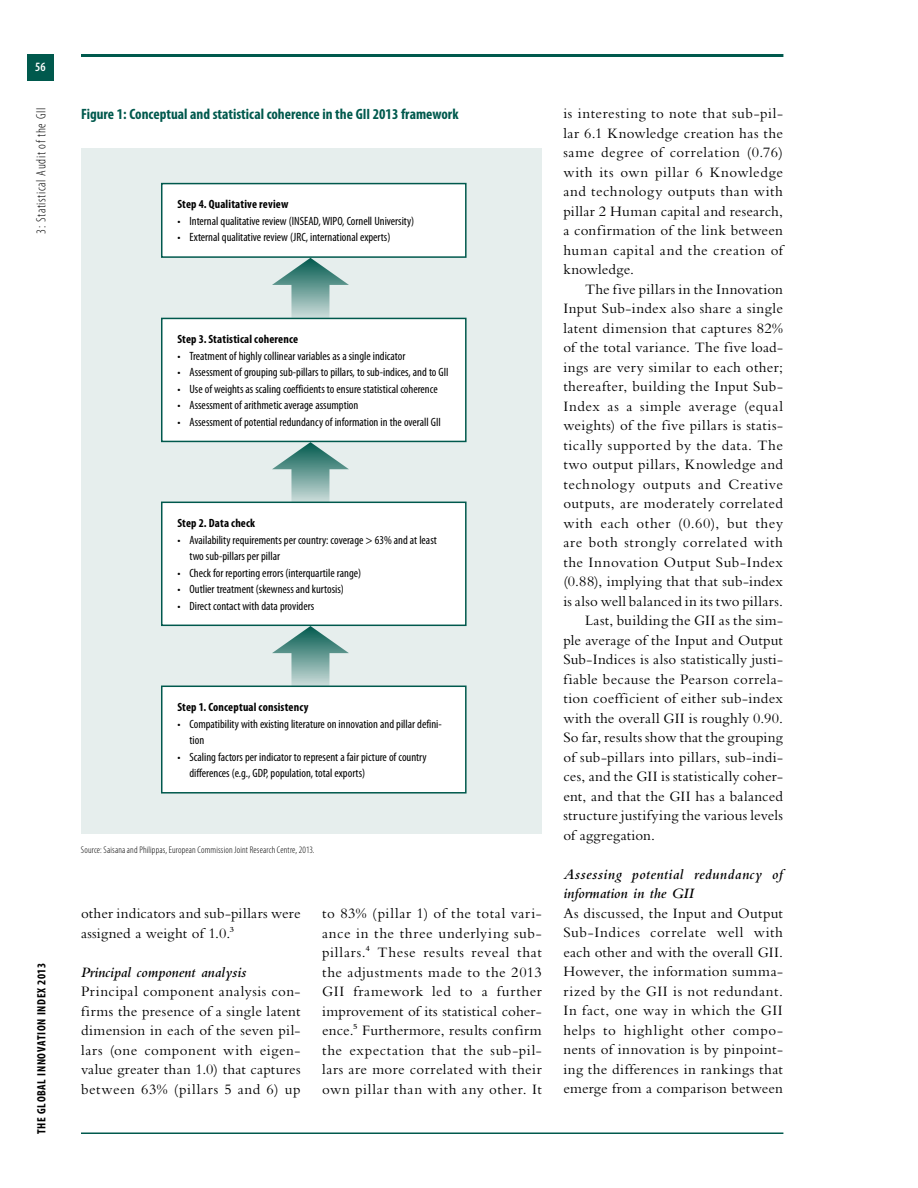
<style>
.page{position:relative;width:918px;height:1188px;background:#fff}
.page>*{position:absolute;margin:0;border:0;box-sizing:border-box;transform-origin:0 0}
.t1{font:15px/19.5px "Bembo Std";letter-spacing:.025em;color:#000;text-align:justify}
.t2{font:700 condensed 15px "Myriad Pro";color:#00594d}
.t3{font:italic 600 15px/19.5px "Bembo Std";letter-spacing:.035em;color:#000}
.t4{font:15px "Bembo Std";color:#000}
.t5{font:italic 600 15px "Bembo Std";color:#000}
.t6{font:300 condensed 13.5px "Myriad Pro";letter-spacing:.05em;color:#000}
.t7{font:600 condensed 12.75px "Myriad Pro";color:#fff}
.t8{font:condensed 12px/16.5px "Myriad Pro";color:#000}
.t9{font:700 condensed 12px "Myriad Pro";letter-spacing:.015em;color:#000}
.t10{font:700 condensed 12px "Myriad Pro";letter-spacing:.05em;color:#000}
.t11{font:300 condensed 9.75px "Myriad Pro";letter-spacing:.015em;color:#000}
</style>
<div class="page">
<hr style="left:81px;top:1132px;width:702px;height:2px;background:#00594d">
<div style="left:27px;top:54px;width:27px;height:27px;background:#00594d"></div>
<hr style="left:81px;top:54px;width:702px;height:3px;background:#00594d">
<div style="left:81px;top:148px;width:461px;height:686px;background:#e6eeed"></div>
<svg style="left:272px;top:626px;width:77px;height:60px"></svg>
<svg style="left:272px;top:442px;width:77px;height:60px"></svg>
<svg style="left:272px;top:258px;width:77px;height:60px"></svg>
<div style="left:162px;top:686px;width:304px;height:107px;background:#fff"></div>
<div style="left:161px;top:686px;width:306px;height:108px;border:2px solid #00594d"></div>
<div style="left:162px;top:502px;width:304px;height:123px;background:#fff"></div>
<div style="left:161px;top:502px;width:306px;height:124px;border:2px solid #00594d"></div>
<div style="left:162px;top:318px;width:304px;height:123px;background:#fff"></div>
<div style="left:161px;top:318px;width:306px;height:124px;border:2px solid #00594d"></div>
<div style="left:162px;top:184px;width:304px;height:73px;background:#fff"></div>
<div style="left:161px;top:183px;width:306px;height:75px;border:2px solid #00594d"></div>
<p class="t7" style="left:35px;top:60px;width:12px">56</p>
<p class="t6" style="left:34px;top:234px;width:127px;rotate:-90deg">3: Statistical Audit of the GII</p>
<p class="t10" style="left:35px;top:1134px;width:173px;rotate:-90deg">THE GLOBAL INNOVATION INDEX 2013</p>
<p class="t2" style="left:81px;top:106px;width:379px">Figure 1: Conceptual and statistical coherence in the GII 2013 framework</p>
<p class="t9" style="left:177px;top:198px;width:112px">Step 4. Qualitative review</p>
<p class="t8" style="left:177px;top:213px;width:238px">• Internal qualitative review (INSEAD, WIPO, Cornell University)</p>
<p class="t8" style="left:177px;top:229px;width:214px">• External qualitative review (JRC, international experts)</p>
<p class="t9" style="left:177px;top:333px;width:122px">Step 3. Statistical coherence</p>
<p class="t8" style="left:177px;top:348px;width:229px">• Treatment of highly collinear variables as a single indicator</p>
<p class="t8" style="left:177px;top:364px;width:273px">• Assessment of grouping sub-pillars to pillars, to sub-indices, and to GII</p>
<p class="t8" style="left:177px;top:381px;width:262px">• Use of weights as scaling coefficients to ensure statistical coherence</p>
<p class="t8" style="left:177px;top:397px;width:182px">• Assessment of arithmetic average assumption</p>
<p class="t8" style="left:177px;top:414px;width:265px">• Assessment of potential redundancy of information in the overall GII</p>
<p class="t9" style="left:177px;top:516px;width:79px">Step 2. Data check</p>
<p class="t8" style="left:189px;top:532px;width:249px;text-indent:-12px">• Availability requirements per country: coverage &gt; 63% and at least two sub-pillars per pillar</p>
<p class="t8" style="left:177px;top:565px;width:185px">• Check for reporting errors (interquartile range)</p>
<p class="t8" style="left:177px;top:581px;width:168px">• Outlier treatment (skewness and kurtosis)</p>
<p class="t8" style="left:177px;top:598px;width:138px">• Direct contact with data providers</p>
<p class="t9" style="left:177px;top:700px;width:132px">Step 1. Conceptual consistency</p>
<p class="t8" style="left:189px;top:716px;width:254px;text-indent:-12px">• Compatibility with existing literature on innovation and pillar defini&shy;tion</p>
<p class="t8" style="left:189px;top:749px;width:239px;text-indent:-12px">• Scaling factors per indicator to represent a fair picture of country differences (e.g., GDP, population, total exports)</p>
<p class="t11" style="left:81px;top:845px;width:235px">Source: Saisana and Philippas, European Commission Joint Research Centre, 2013.</p>
<p class="t1" style="left:81px;top:904px;width:221px">other indicators and sub-pillars were assigned a weight of 1.0.3</p>
<p class="t5" style="left:81px;top:964px;width:167px">Principal component analysis</p>
<p class="t1" style="left:81px;top:982px;width:221px">Principal component analysis con&shy;firms the presence of a single latent dimension in each of the seven pil&shy;lars (one component with eigen&shy;value greater than 1.0) that captures between 63% (pillars 5 and 6) up</p>
<p class="t1" style="left:322px;top:904px;width:221px">to 83% (pillar 1) of the total vari&shy;ance in the three underlying sub&shy;pillars.4 These results reveal that the adjustments made to the 2013<br>GII framework led to a further improvement of its statistical coher&shy;ence.5 Furthermore, results confirm the expectation that the sub-pil&shy;lars are more correlated with their own pillar than with any other. It</p>
<p class="t1" style="left:563px;top:103px;width:221px">is interesting to note that sub-pil&shy;lar 6.1 Knowledge creation has the same degree of correlation (0.76) with its own pillar 6 Knowledge and technology outputs than with pillar 2 Human capital and research, a confirmation of the link between human capital and the creation of knowledge.</p>
<p class="t1" style="left:585px;top:279px;width:199px">The five pillars in the Innovation</p>
<p class="t1" style="left:563px;top:298px;width:221px">Input Sub-index also share a single</p>
<p class="t1" style="left:563px;top:318px;width:221px">latent dimension that captures 82%</p>
<p class="t1" style="left:563px;top:337px;width:221px">of the total variance. The five load-</p>
<p class="t1" style="left:563px;top:357px;width:221px">ings are very similar to each other;</p>
<p class="t1" style="left:563px;top:376px;width:221px">thereafter, building the Input Sub-</p>
<p class="t1" style="left:563px;top:396px;width:221px">Index as a simple average (equal</p>
<p class="t1" style="left:563px;top:415px;width:221px">weights) of the five pillars is statis-</p>
<p class="t1" style="left:563px;top:435px;width:221px">tically supported by the data. The</p>
<p class="t1" style="left:563px;top:454px;width:221px">two output pillars, Knowledge and</p>
<p class="t1" style="left:563px;top:474px;width:221px">technology outputs and Creative</p>
<p class="t1" style="left:563px;top:493px;width:221px">outputs, are moderately correlated</p>
<p class="t1" style="left:563px;top:513px;width:221px">with each other (0.60), but they</p>
<p class="t1" style="left:563px;top:532px;width:221px">are both strongly correlated with</p>
<p class="t1" style="left:563px;top:552px;width:221px">the Innovation Output Sub-Index</p>
<p class="t1" style="left:563px;top:571px;width:221px">(0.88), implying that that sub-index</p>
<p class="t1" style="left:563px;top:591px;width:221px">is also well balanced in its two pillars.</p>
<p class="t1" style="left:585px;top:610px;width:200px">Last, building the GII as the sim-</p>
<p class="t4" style="left:563px;top:631px;width:221px">ple average of the Input and Output</p>
<p class="t1" style="left:563px;top:649px;width:221px">Sub-Indices is also statistically justi-</p>
<p class="t1" style="left:563px;top:669px;width:221px">fiable because the Pearson correla-</p>
<p class="t1" style="left:563px;top:688px;width:221px">tion coefficient of either sub-index</p>
<p class="t1" style="left:563px;top:708px;width:221px">with the overall GII is roughly 0.90.</p>
<p class="t1" style="left:563px;top:727px;width:221px">So far, results show that the grouping</p>
<p class="t1" style="left:563px;top:747px;width:221px">of sub-pillars into pillars, sub-indi-</p>
<p class="t1" style="left:563px;top:766px;width:221px">ces, and the GII is statistically coher-</p>
<p class="t1" style="left:563px;top:786px;width:221px">ent, and that the GII has a balanced</p>
<p class="t1" style="left:563px;top:805px;width:221px">structure justifying the various levels</p>
<p class="t1" style="left:563px;top:825px;width:93px">of aggregation.</p>
<p class="t3" style="left:563px;top:864px;width:221px">Assessing potential redundancy of information in the GII</p>
<p class="t1" style="left:563px;top:903px;width:221px">As discussed, the Input and Output Sub-Indices correlate well with each other and with the overall GII.<br>However, the information summa&shy;rized by the GII is not redundant.<br>In fact, one way in which the GII helps to highlight other compo&shy;nents of innovation is by pinpoint&shy;ing the differences in rankings that emerge from a comparison between</p>
</div>
